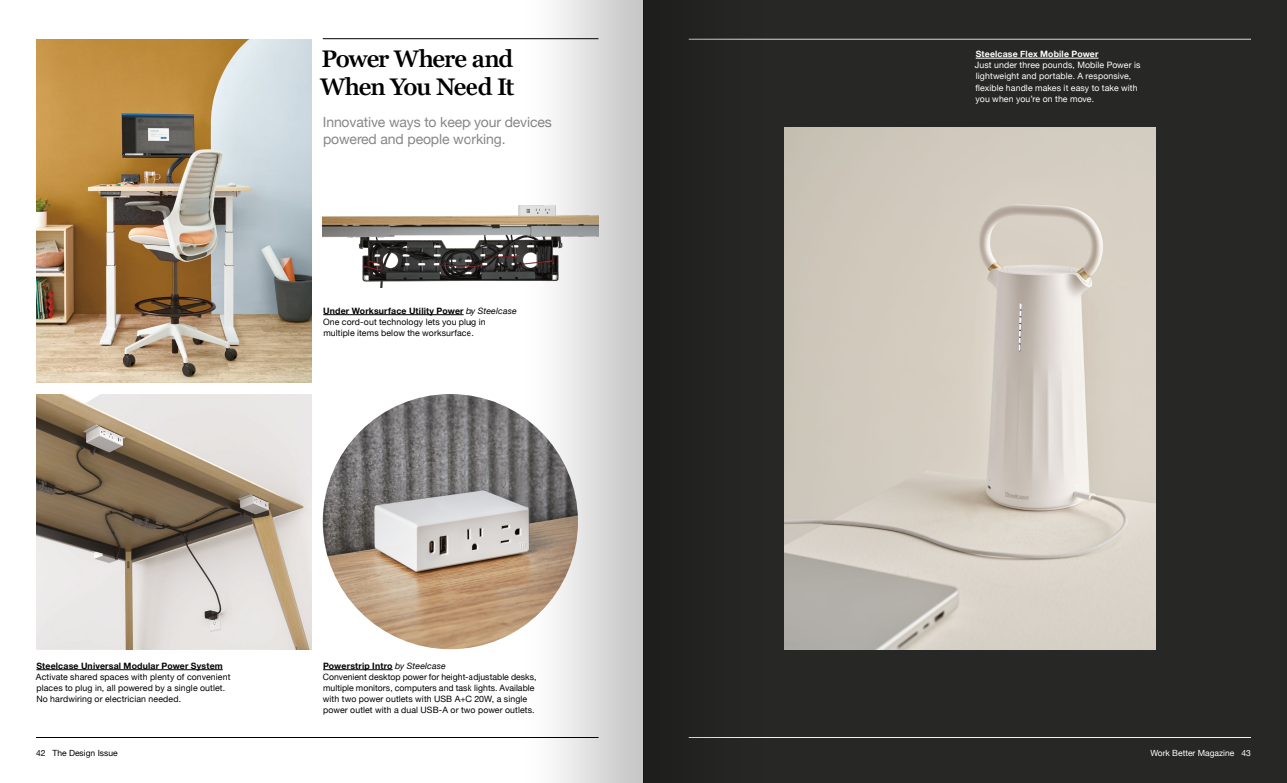
<style>
.page{position:relative;width:1287px;height:783px;background:#fff}
.page>*{position:absolute;margin:0;border:0;box-sizing:border-box;transform-origin:0 0}
.t1{font:600 24px/27.7px "Georgia Pro";letter-spacing:-.045em;color:#000}
.t2{font:14px/16.6px "Helvetica Neue";letter-spacing:-.01em;color:#878787}
.t3{font:8.8px/11.1px "Helvetica Neue";letter-spacing:.01em;color:#000}
.t4{font:8.8px/11.1px "Helvetica Neue";letter-spacing:.01em;color:#fff}
.t5{font:700 8.8px "Helvetica Neue";letter-spacing:.02em;color:#000}
.t6{font:700 8.8px "Helvetica Neue";letter-spacing:.02em;color:#fff}
.t7{font:8.5px "Helvetica Neue";color:#fff}
.t8{font:8.5px "Helvetica Neue";color:#000}
.s1{font-weight:700}
.s2{font-style:italic}
</style>
<div class="page">
<div style="left:644px;top:0;width:643px;height:783px;background:#272725"></div>
<img style="left:36px;top:39px;width:276px;height:344px">
<hr style="left:323px;top:670px;width:70px;height:1px;background:#000">
<hr style="left:36px;top:670px;width:187px;height:1px;background:#000">
<hr style="left:976px;top:58px;width:123px;height:1px;background:#fff">
<img style="left:323px;top:216px;width:149px;height:100px">
<div style="left:363px;top:288px;width:113px;height:92px;background:#fff"></div>
<hr style="left:323px;top:314px;width:141px;height:1px;background:#000">
<img style="left:323px;top:394px;width:255px;height:255px;border-radius:128px">
<hr style="left:689px;top:39px;width:562px;height:1px;background:#f5f2ed">
<hr style="left:689px;top:737px;width:562px;height:1px;background:#f5f2ed">
<hr style="left:323px;top:39px;width:275px;height:1px;background:#000">
<hr style="left:36px;top:737px;width:562px;height:1px;background:#000">
<img style="left:36px;top:394px;width:276px;height:255px">
<img style="left:815px;top:128px;width:340px;height:521px">
<img style="left:472px;top:0;width:343px;height:783px">
<h1 class="t1" style="left:320px;top:46px;width:196px">Power Where and<br>When You Need It</h1>
<h2 class="t2" style="left:323px;top:115px;width:230px">Innovative ways to keep your devices powered and people working.</h2>
<p class="t3" style="left:323px;top:306px;width:195px"><span class="s1">Under Worksurface Utility Power</span> <span class="s2">by Steelcase<br></span>One cord-out technology lets you plug in multiple items below the worksurface.</p>
<p class="t5" style="left:36px;top:659px;width:188px">Steelcase Universal Modular Power System</p>
<p class="t3" style="left:36px;top:672px;width:196px">Activate shared spaces with plenty of convenient places to plug in, all powered by a single outlet.<br>No hardwiring or electrician needed.</p>
<p class="t3" style="left:323px;top:661px;width:215px"><span class="s1">Powerstrip Intro</span> <span class="s2">by Steelcase<br></span>Convenient desktop power for height-adjustable desks, multiple monitors, computers and task lights. Available with two power outlets with USB A+C 20W, a single power outlet with a dual USB-A or two power outlets.</p>
<p class="t6" style="left:976px;top:47px;width:124px">Steelcase Flex Mobile Power</p>
<p class="t4" style="left:975px;top:60px;width:167px">Just under three pounds, Mobile Power is lightweight and portable. A responsive, flexible handle makes it easy to take with you when you’re on the move.</p>
<p class="t8" style="left:36px;top:747px;width:83px">42 The Design Issue</p>
<p class="t7" style="left:1150px;top:747px;width:102px">Work Better Magazine 43</p>
</div>
